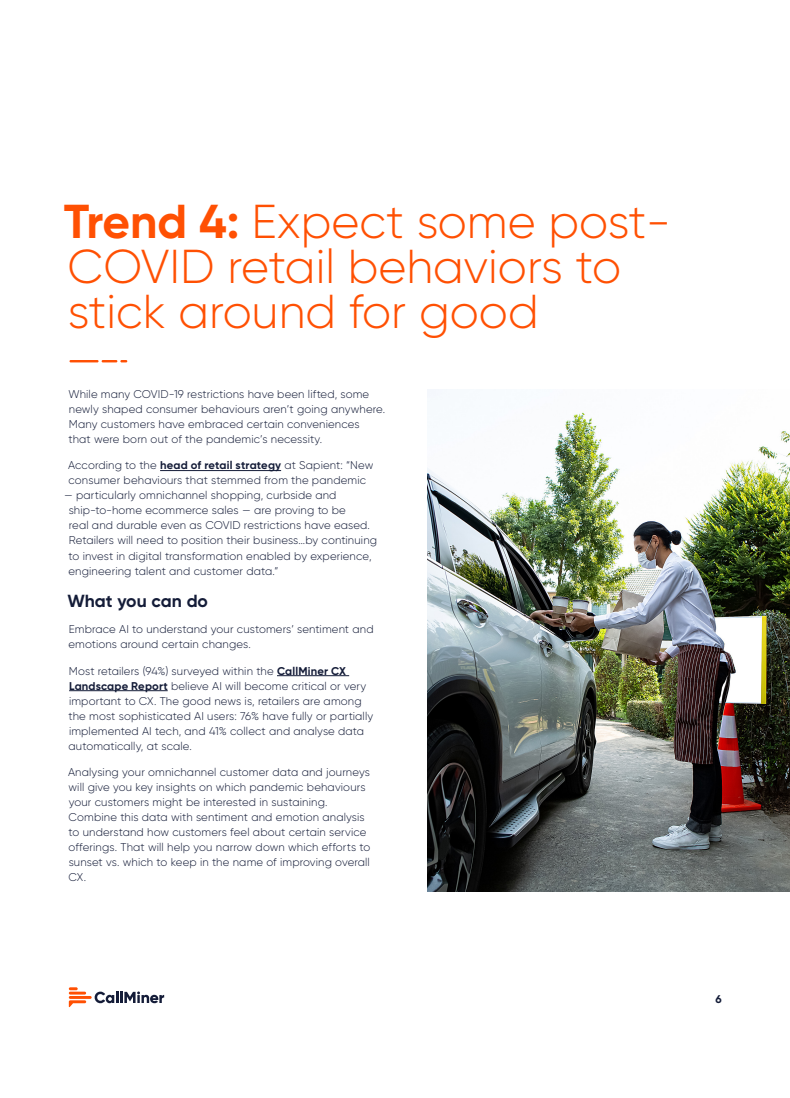
<style>
.page{position:relative;width:790px;height:1098px;background:#fff}
.page>*{position:absolute;margin:0;border:0;box-sizing:border-box;transform-origin:0 0}
.t1{font:300 47.5px/45px "Gilroy";color:#ff5003}
.Body-9pt{font:700 17.5px "Gilroy";color:#141c38}
.Body-9pt-2{font:300 11.25px/15px "Gilroy";letter-spacing:.01em;color:#141c38}
.t2{font:700 11.25px "Gilroy";color:#141c38}
.s1{font-weight:700}
</style>
<div class="page">
<hr style="left:69px;top:991px;width:17px;height:3px;background:#ff5003">
<svg style="left:69px;top:1000px;width:17px;height:7px"></svg>
<svg style="left:69px;top:987px;width:9px;height:3px"></svg>
<hr style="left:69px;top:995px;width:23px;height:3px;background:#ff5003">
<svg style="left:94px;top:991px;width:70px;height:12px"></svg>
<hr style="left:160px;top:470px;width:121px;height:1px;background:#141c38">
<hr style="left:277px;top:675px;width:72px;height:1px;background:#141c38">
<hr style="left:69px;top:690px;width:99px;height:1px;background:#141c38">
<hr style="left:69px;top:360px;width:29px;height:2px;background:#ff4f03">
<svg style="left:102px;top:360px;width:25px;height:2px"></svg>
<img style="left:427px;top:389px;width:362px;height:502px">
<h2 class="t1" style="left:64px;top:198px;width:608px"><span class="s1">Trend 4:</span> Expect some post-<br>COVID retail behaviors to stick around for good</h2>
<p class="Body-9pt-2" style="left:68px;top:386px;width:318px">While many COVID-19 restrictions have been lifted, some newly shaped consumer behaviours aren’t going anywhere.<br>Many customers have embraced certain conveniences<br>that were born out of the pandemic’s necessity.</p>
<p class="Body-9pt-2" style="left:68px;top:458px;width:306px">According to the <span class="s1">head of retail strategy</span> at Sapient: “New consumer behaviours that stemmed from the pandemic</p>
<p class="Body-9pt-2" style="left:68px;top:488px;width:310px;text-indent:-4px">— particularly omnichannel shopping, curbside and ship-to-home ecommerce sales — are proving to be<br>real and durable even as COVID restrictions have eased.<br>Retailers will need to position their business…by continuing to invest in digital transformation enabled by experience, engineering talent and customer data.”</p>
<p class="Body-9pt" style="left:68px;top:590px;width:142px">What you can do</p>
<p class="Body-9pt-2" style="left:68px;top:621px;width:306px">Embrace AI to understand your customers’ sentiment and emotions around certain changes.</p>
<p class="Body-9pt-2" style="left:68px;top:663px;width:306px">Most retailers (94%) surveyed within the <span class="s1">CallMiner CX Landscape Report</span> believe AI will become critical or very important to CX. The good news is, retailers are among the most sophisticated AI users: 76% have fully or partially implemented AI tech, and 41% collect and analyse data automatically, at scale.</p>
<p class="Body-9pt-2" style="left:68px;top:764px;width:303px">Analysing your omnichannel customer data and journeys will give you key insights on which pandemic behaviours your customers might be interested in sustaining.<br>Combine this data with sentiment and emotion analysis to understand how customers feel about certain service offerings. That will help you narrow down which efforts to sunset vs. which to keep in the name of improving overall CX.</p>
<p class="t2" style="left:715px;top:992px;width:8px">6</p>
</div>
